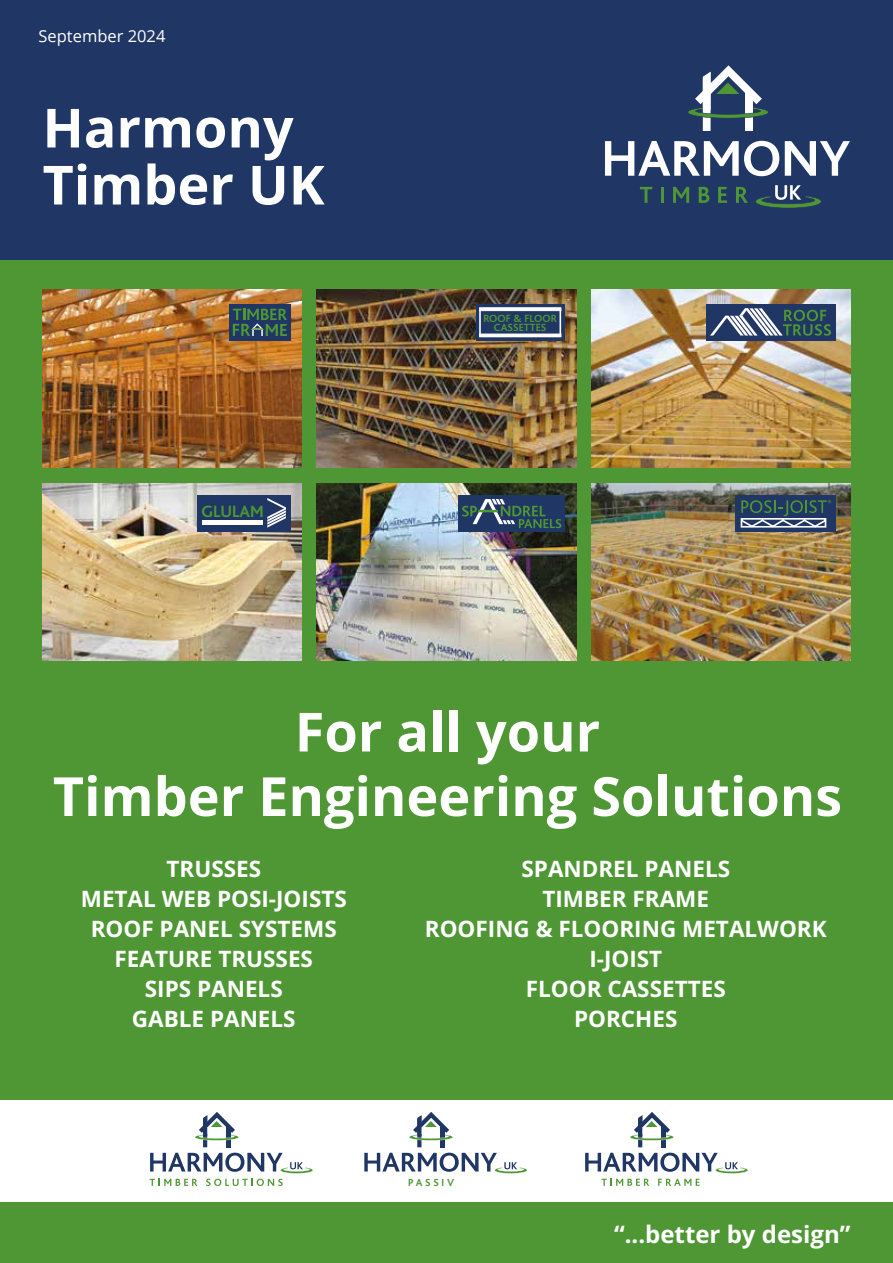
<style>
.page{position:relative;width:893px;height:1263px;background:#fff}
.page>*{position:absolute;margin:0;border:0;box-sizing:border-box;transform-origin:0 0}
.t1{font:700 54px/64.5px "Open Sans";color:#fff;text-align:center}
.t2{font:700 24px "Open Sans";color:#fff}
.t3{font:700 22.5px/30px "Open Sans";color:#fff;text-align:center}
.t4{font:700 17.1px "Bliss";color:#4f9734}
.t5{font:16.5px "Open Sans";color:#fff}
.t6{font:700 10.95px/9.4px "Bliss";color:#4f9734;text-align:center}
.t7{font:700 10.8px "Bliss";letter-spacing:.26em;color:#4f9734}
</style>
<div class="page">
<div style="left:0;top:234px;width:893px;height:865px;background:#4f9734"></div>
<div style="left:0;top:0;width:893px;height:259px;background:#203664"></div>
<div style="left:0;top:1202px;width:893px;height:61px;background:#4f9734"></div>
<img style="left:591px;top:483px;width:259px;height:178px">
<img style="left:317px;top:483px;width:259px;height:178px">
<img style="left:43px;top:483px;width:259px;height:178px">
<img style="left:43px;top:290px;width:259px;height:178px">
<img style="left:591px;top:290px;width:259px;height:178px">
<img style="left:317px;top:290px;width:259px;height:178px">
<svg style="left:150px;top:1179px;width:47px;height:7px"></svg>
<svg style="left:206px;top:1179px;width:77px;height:7px"></svg>
<svg style="left:195px;top:1112px;width:44px;height:35px"></svg>
<svg style="left:150px;top:1153px;width:163px;height:20px"></svg>
<svg style="left:630px;top:1112px;width:44px;height:35px"></svg>
<svg style="left:585px;top:1153px;width:163px;height:20px"></svg>
<svg style="left:601px;top:1179px;width:48px;height:7px"></svg>
<svg style="left:658px;top:1179px;width:42px;height:7px"></svg>
<svg style="left:409px;top:1112px;width:44px;height:35px"></svg>
<svg style="left:364px;top:1153px;width:163px;height:20px"></svg>
<svg style="left:605px;top:141px;width:174px;height:35px"></svg>
<svg style="left:785px;top:141px;width:65px;height:35px"></svg>
<svg style="left:688px;top:65px;width:81px;height:66px"></svg>
<svg style="left:640px;top:187px;width:13px;height:16px"></svg>
<svg style="left:661px;top:187px;width:2px;height:16px"></svg>
<svg style="left:673px;top:187px;width:16px;height:16px"></svg>
<svg style="left:699px;top:187px;width:10px;height:16px"></svg>
<svg style="left:718px;top:187px;width:9px;height:16px"></svg>
<svg style="left:736px;top:187px;width:12px;height:16px"></svg>
<svg style="left:755px;top:185px;width:66px;height:23px"></svg>
<div style="left:706px;top:304px;width:130px;height:37px;background:#203664"></div>
<svg style="left:710px;top:308px;width:121px;height:28px"></svg>
<div style="left:458px;top:495px;width:106px;height:37px;background:#203664"></div>
<svg style="left:462px;top:499px;width:99px;height:29px"></svg>
<div style="left:735px;top:495px;width:101px;height:37px;background:#203664"></div>
<svg style="left:740px;top:500px;width:91px;height:28px"></svg>
<div style="left:229px;top:304px;width:61px;height:37px;background:#203664"></div>
<svg style="left:233px;top:309px;width:54px;height:27px"></svg>
<div style="left:476px;top:304px;width:88px;height:37px;background:#203664"></div>
<div style="left:479px;top:307px;width:82px;height:30px;border:2px solid #fff"></div>
<div style="left:480px;top:308px;width:81px;height:3px;background:#fff;border:1px solid #fff"></div>
<hr style="left:480px;top:334px;width:81px;height:3px;background:#fff">
<div style="left:197px;top:495px;width:93px;height:37px;background:#203664"></div>
<svg style="left:267px;top:498px;width:19px;height:30px"></svg>
<div style="left:202px;top:520px;width:61px;height:5px;background:#fff"></div>
<p class="t5" style="left:39px;top:25px;width:129px">September 2024</p>
<h1 class="t1" style="left:43px;top:98px;width:284px;line-height:57px;text-align:left">Harmony<br>Timber UK</h1>
<p class="t4" style="left:201px;top:502px;width:64px">GLULAM</p>
<p class="t6" style="left:483px;top:314px;width:75px">ROOF &amp; FLOOR<br>CASSETTES</p>
<h1 class="t1" style="left:53px;top:698px;width:791px">For all your<br>Timber Engineering Solutions</h1>
<p class="t3" style="left:81px;top:853px;width:268px">TRUSSES<br>METAL WEB POSI-JOISTS<br>ROOF PANEL SYSTEMS<br>FEATURE TRUSSES<br>SIPS PANELS<br>GABLE PANELS</p>
<p class="t3" style="left:425px;top:853px;width:403px">SPANDREL PANELS<br>TIMBER FRAME<br>ROOFING &amp; FLOORING METALWORK<br>I-JOIST<br>FLOOR CASSETTES<br>PORCHES</p>
<p class="t7" style="left:408px;top:1177px;width:48px">PASSIV</p>
<p class="t2" style="left:614px;top:1218px;width:238px">“...better by design”</p>
</div>
